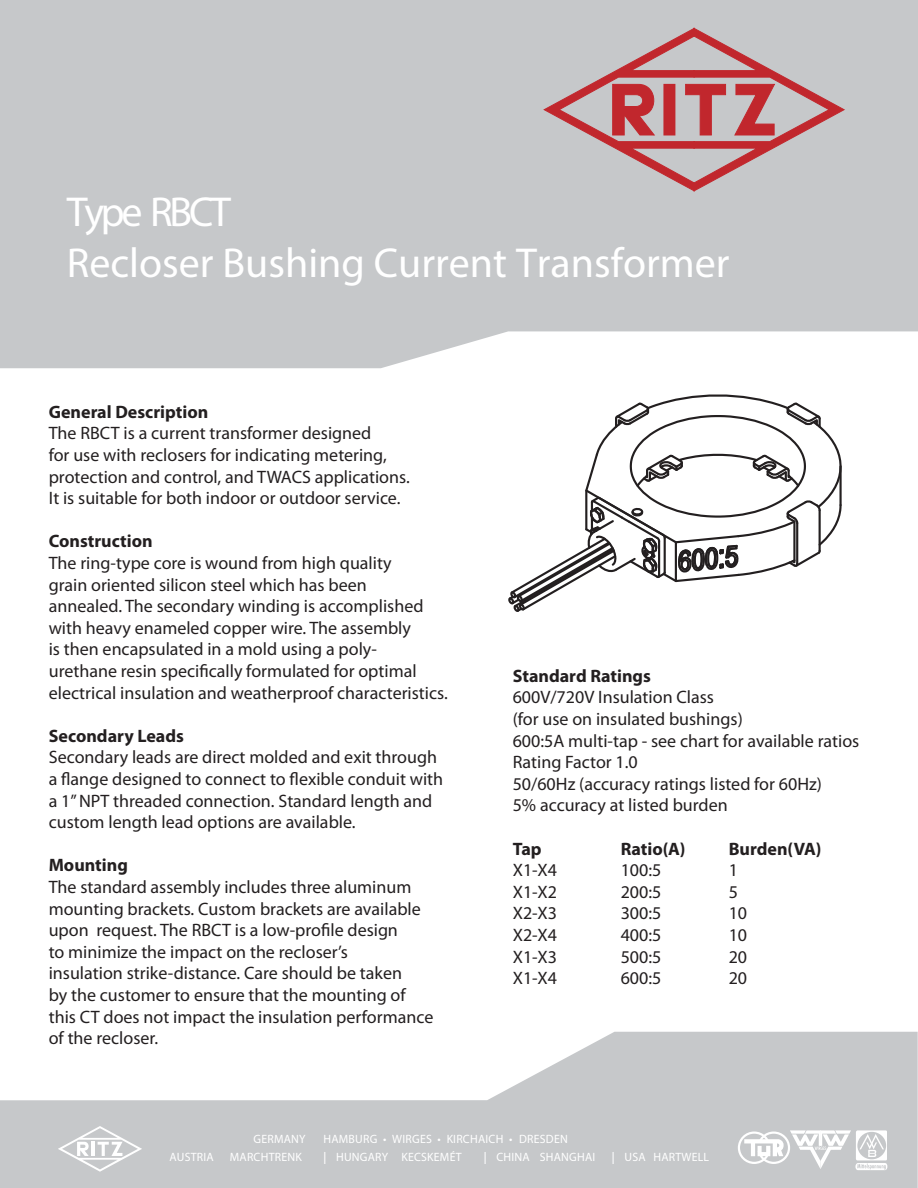
<style>
.page{position:relative;width:918px;height:1188px;background:#fff}
.page>*{position:absolute;margin:0;border:0;box-sizing:border-box;transform-origin:0 0}
.t1{font:900 42px/50.4px "Helvetica Neue";color:#fff}
.t2{font:18px/21.6px "Myriad Pro";color:#231f20}
.t3{font:700 18px "Myriad Pro";color:#231f20}
.t4{font:12px "Helvetica Neue";letter-spacing:.02em;color:#fff;scale:1.23 1}
.t5{font:12px "Helvetica Neue";letter-spacing:.02em;color:#fff}
.t6{font:900 12px "Helvetica Neue";letter-spacing:.02em;color:#fff}
.s1{font-weight:900}
</style>
<div class="page">
<div style="left:0;top:0;width:918px;height:368px;background:#c6c8ca"></div>
<svg style="left:0;top:1032px;width:918px;height:156px;fill:#c6c8ca"></svg>
<svg style="left:58px;top:1126px;width:84px;height:46px"></svg>
<div style="left:757px;top:1132px;width:33px;height:32px;border:2px solid #fff;border-radius:50%"></div>
<div style="left:738px;top:1132px;width:33px;height:32px;border:2px solid #fff;border-radius:50%"></div>
<svg style="left:744px;top:1139px;width:40px;height:17px"></svg>
<svg style="left:790px;top:1130px;width:97px;height:40px"></svg>
<svg style="left:543px;top:28px;width:302px;height:164px;background:#c4a1a4"></svg>
<svg style="left:508px;top:394px;width:334px;height:218px"></svg>
<h1 class="t1" style="left:67px;top:190px;width:664px">Type RBCT<br>Recloser Bushing Current Transformer</h1>
<p class="t3" style="left:49px;top:405px;width:161px">General Description</p>
<p class="t2" style="left:49px;top:424px;width:363px">The RBCT is a current transformer designed<br>for use with reclosers for indicating metering, protection and control, and TWACS applications.<br>It is suitable for both indoor or outdoor service.</p>
<p class="t3" style="left:49px;top:535px;width:105px">Construction</p>
<p class="t2" style="left:49px;top:553px;width:401px">The ring-type core is wound from high quality<br>grain oriented silicon steel which has been<br>annealed. The secondary winding is accomplished with heavy enameled copper wire. The assembly<br>is then encapsulated in a mold using a poly&shy;urethane resin specifically formulated for optimal electrical insulation and weatherproof characteristics.</p>
<p class="t3" style="left:49px;top:729px;width:137px">Secondary Leads</p>
<p class="t2" style="left:49px;top:748px;width:396px">Secondary leads are direct molded and exit through a flange designed to connect to flexible conduit with a 1” NPT threaded connection. Standard length and custom length lead options are available.</p>
<p class="t3" style="left:49px;top:859px;width:81px">Mounting</p>
<p class="t2" style="left:49px;top:877px;width:386px">The standard assembly includes three aluminum mounting brackets. Custom brackets are available upon request. The RBCT is a low-profile design<br>to minimize the impact on the recloser’s<br>insulation strike-distance. Care should be taken<br>by the customer to ensure that the mounting of this CT does not impact the insulation performance of the recloser.</p>
<p class="t3" style="left:513px;top:669px;width:140px">Standard Ratings</p>
<p class="t2" style="left:513px;top:688px;width:348px">600V/720V Insulation Class<br>(for use on insulated bushings)<br>600:5A multi-tap - see chart for available ratios Rating Factor 1.0<br>50/60Hz (accuracy ratings listed for 60Hz)<br>5% accuracy at listed burden</p>
<p class="t3" style="left:513px;top:842px;width:30px">Tap</p>
<p class="t3" style="left:621px;top:842px;width:66px">Ratio(A)</p>
<p class="t3" style="left:729px;top:842px;width:94px">Burden(VA)</p>
<p class="t2" style="left:513px;top:860px;width:46px">X1-X4</p>
<p class="t2" style="left:621px;top:860px;width:42px">100:5</p>
<p class="t2" style="left:729px;top:860px;width:11px">1</p>
<p class="t2" style="left:513px;top:882px;width:46px">X1-X2</p>
<p class="t2" style="left:621px;top:882px;width:42px">200:5</p>
<p class="t2" style="left:729px;top:882px;width:11px">5</p>
<p class="t2" style="left:513px;top:904px;width:46px">X2-X3</p>
<p class="t2" style="left:621px;top:904px;width:42px">300:5</p>
<p class="t2" style="left:729px;top:904px;width:20px">10</p>
<p class="t2" style="left:513px;top:925px;width:46px">X2-X4</p>
<p class="t2" style="left:621px;top:925px;width:42px">400:5</p>
<p class="t2" style="left:729px;top:925px;width:20px">10</p>
<p class="t2" style="left:513px;top:947px;width:46px">X1-X3</p>
<p class="t2" style="left:621px;top:947px;width:42px">500:5</p>
<p class="t2" style="left:729px;top:947px;width:20px">20</p>
<p class="t2" style="left:513px;top:968px;width:46px">X1-X4</p>
<p class="t2" style="left:621px;top:968px;width:42px">600:5</p>
<p class="t2" style="left:729px;top:968px;width:20px">20</p>
<p class="t6" style="left:253px;top:1135px;width:54px">GERMANY</p>
<p class="t5" style="left:323px;top:1135px;width:246px">HAMBURG • WIRGES • KIRCHAICH • DRESDEN</p>
<p class="t6" style="left:169px;top:1153px;width:46px">AUSTRIA</p>
<p class="t5" style="left:230px;top:1153px;width:74px">MARCHTRENK</p>
<p class="t4" style="left:323px;top:1153px;width:114px">| <span class="s1">HUNGARY</span> KECSKEMÉT</p>
<p class="t4" style="left:484px;top:1153px;width:92px">| <span class="s1">CHINA</span> SHANGHAI</p>
<p class="t4" style="left:612px;top:1153px;width:81px">| <span class="s1">USA</span> HARTWELL</p>
</div>
